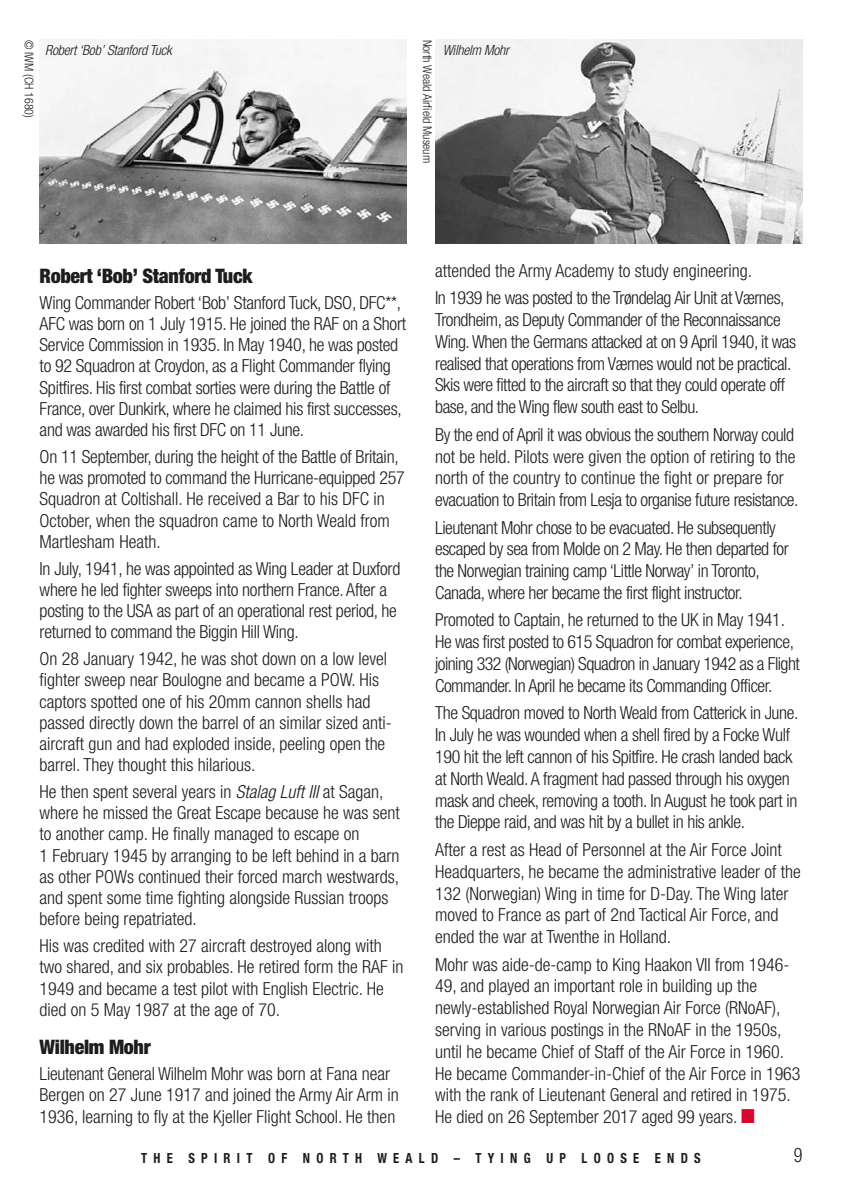
<style>
.page{position:relative;width:842px;height:1191px;background:#fff}
.page>*{position:absolute;margin:0;border:0;box-sizing:border-box;transform-origin:0 0}
.t1{font:900 condensed 20px "Helvetica Neue";letter-spacing:-.015em;color:#1d1d1b}
.t2{font:300 condensed 20px "Helvetica Neue";color:#1d1d1b;scale:.9 1}
.t3{font:300 condensed 18px/21.8px "Helvetica Neue";letter-spacing:-.015em;color:#1d1d1b}
.t4{font:700 condensed 14px "Helvetica Neue";letter-spacing:.5em;color:#1d1d1b;scale:.9 1}
.t5{font:italic 300 condensed 14px "Helvetica Neue";color:#1d1d1b}
.t6{font:300 condensed 12px "Helvetica Neue";color:#1d1d1b}
.s1{font-style:italic}
.s2{color:#da062b}
</style>
<div class="page">
<img style="left:40px;top:40px;width:367px;height:204px">
<img style="left:435px;top:40px;width:367px;height:204px">
<p class="t6" style="left:33px;top:40px;width:80px;rotate:90deg">© IWM (CH 1680)</p>
<p class="t5" style="left:45px;top:45px;width:128px">Robert‘Bob’Stanford Tuck</p>
<p class="t6" style="left:432px;top:40px;width:125px;rotate:90deg">North Weald Airfield Museum</p>
<p class="t5" style="left:443px;top:45px;width:71px">Wilhelm Mohr</p>
<h5 class="t1" style="left:40px;top:269px;width:214px">Robert ‘Bob’ Stanford Tuck</h5>
<p class="t3" style="left:435px;top:261px;width:319px">attended the Army Academy to study engineering.</p>
<p class="t3" style="left:40px;top:293px;width:368px;line-height:21.2px">Wing Commander Robert ‘Bob’ Stanford Tuck, DSO, DFC**, AFC was born on 1 July 1915. He joined the RAF on a Short Service Commission in 1935. In May 1940, he was posted to 92 Squadron at Croydon, as a Flight Commander flying Spitfires. His first combat sorties were during the Battle of France, over Dunkirk, where he claimed his first successes, and was awarded his first DFC on 11 June.</p>
<p class="t3" style="left:40px;top:447px;width:367px;line-height:21.2px">On 11 September, during the height of the Battle of Britain, he was promoted to command the Hurricane-equipped 257<br>Squadron at Coltishall. He received a Bar to his DFC in October, when the squadron came to North Weald from Martlesham Heath.</p>
<p class="t3" style="left:40px;top:559px;width:362px;line-height:21.2px">In July, 1941, he was appointed as Wing Leader at Duxford where he led fighter sweeps into northern France. After a posting to the USA as part of an operational rest period, he returned to command the Biggin Hill Wing.</p>
<p class="t3" style="left:40px;top:650px;width:354px;line-height:21.2px">On 28 January 1942, he was shot down on a low level fighter sweep near Boulogne and became a POW. His captors spotted one of his 20mm cannon shells had passed directly down the barrel of an similar sized anti&shy;aircraft gun and had exploded inside, peeling open the barrel. They thought this hilarious.</p>
<p class="t3" style="left:40px;top:782px;width:362px;line-height:21.2px">He then spent several years in <span class="s1">Stalag LuftIII</span>at Sagan, where he missed the Great Escape because he was sent to another camp. He finally managed to escape on<br>1 February 1945 by arranging to be left behind in a barn as other POWs continued their forced march westwards, and spent some time fighting alongside Russian troops before being repatriated.</p>
<p class="t3" style="left:40px;top:936px;width:365px;line-height:21.2px">His was credited with 27 aircraft destroyed along with two shared, and six probables. He retired form the RAF in 1949 and became a test pilot with English Electric. He died on 5 May 1987 at the age of 70.</p>
<h5 class="t1" style="left:40px;top:1039px;width:113px">Wilhelm Mohr</h5>
<p class="t3" style="left:40px;top:1064px;width:360px">Lieutenant General Wilhelm Mohr was born at Fana near<br>Bergen on 27 June 1917 and joined the Army Air Arm in<br>1936, learning to fly at the Kjeller Flight School. He then</p>
<p class="t3" style="left:435px;top:288px;width:363px">In 1939 he was posted to the Trøndelag Air Unit at Værnes, Trondheim, as Deputy Commander of the Reconnaissance Wing. When the Germans attacked at on 9 April 1940, it was realised that operations from Værnes would not be practical.<br>Skis were fitted to the aircraft so that they could operate off base, and the Wing flew south east to Selbu.</p>
<p class="t3" style="left:435px;top:425px;width:365px">By the end of April it was obvious the southern Norway could not be held. Pilots were given the option of retiring to the north of the country to continue the fight or prepare for evacuation to Britain from Lesja to organise future resistance.</p>
<p class="t3" style="left:435px;top:518px;width:355px">Lieutenant Mohr chose to be evacuated. He subsequently escaped by sea from Molde on 2 May. He then departed for the Norwegian training camp ‘Little Norway’ in Toronto, Canada, where her became the first flight instructor.</p>
<p class="t3" style="left:435px;top:611px;width:366px">Promoted to Captain, he returned to the UK in May 1941.<br>He was first posted to 615 Squadron for combat experience, joining 332 (Norwegian) Squadron in January 1942 as a Flight Commander. In April he became its Commanding Officer.</p>
<p class="t3" style="left:435px;top:703px;width:365px">The Squadron moved to North Weald from Catterick in June.<br>In July he was wounded when a shell fired by a Focke Wulf 190 hit the left cannon of his Spitfire. He crash landed back at North Weald. A fragment had passed through his oxygen mask and cheek, removing a tooth. In August he took part in the Dieppe raid, and was hit by a bullet in his ankle.</p>
<p class="t3" style="left:435px;top:840px;width:367px">After a rest as Head of Personnel at the Air Force Joint Headquarters, he became the administrative leader of the 132 (Norwegian) Wing in time for D-Day. The Wing later moved to France as part of 2nd Tactical Air Force, and ended the war at Twenthe in Holland.</p>
<p class="t3" style="left:435px;top:954px;width:367px">Mohr was aide-de-camp to King Haakon VII from 1946- 49, and played an important role in building up the newly-established Royal Norwegian Air Force (RNoAF), serving in various postings in the RNoAF in the 1950s, until he became Chief of Staff of the Air Force in 1960.<br>He became Commander-in-Chief of the Air Force in 1963 with the rank of Lieutenant General and retired in 1975.<br>He died on 26 September 2017 aged 99 years. <span class="s2">■</span></p>
<p class="t4" style="left:141px;top:1150px;width:623px">THE SPIRIT OF NORTH WEALD – TYING UP LOOSE ENDS</p>
<p class="t2" style="left:794px;top:1147px;width:11px">9</p>
</div>
